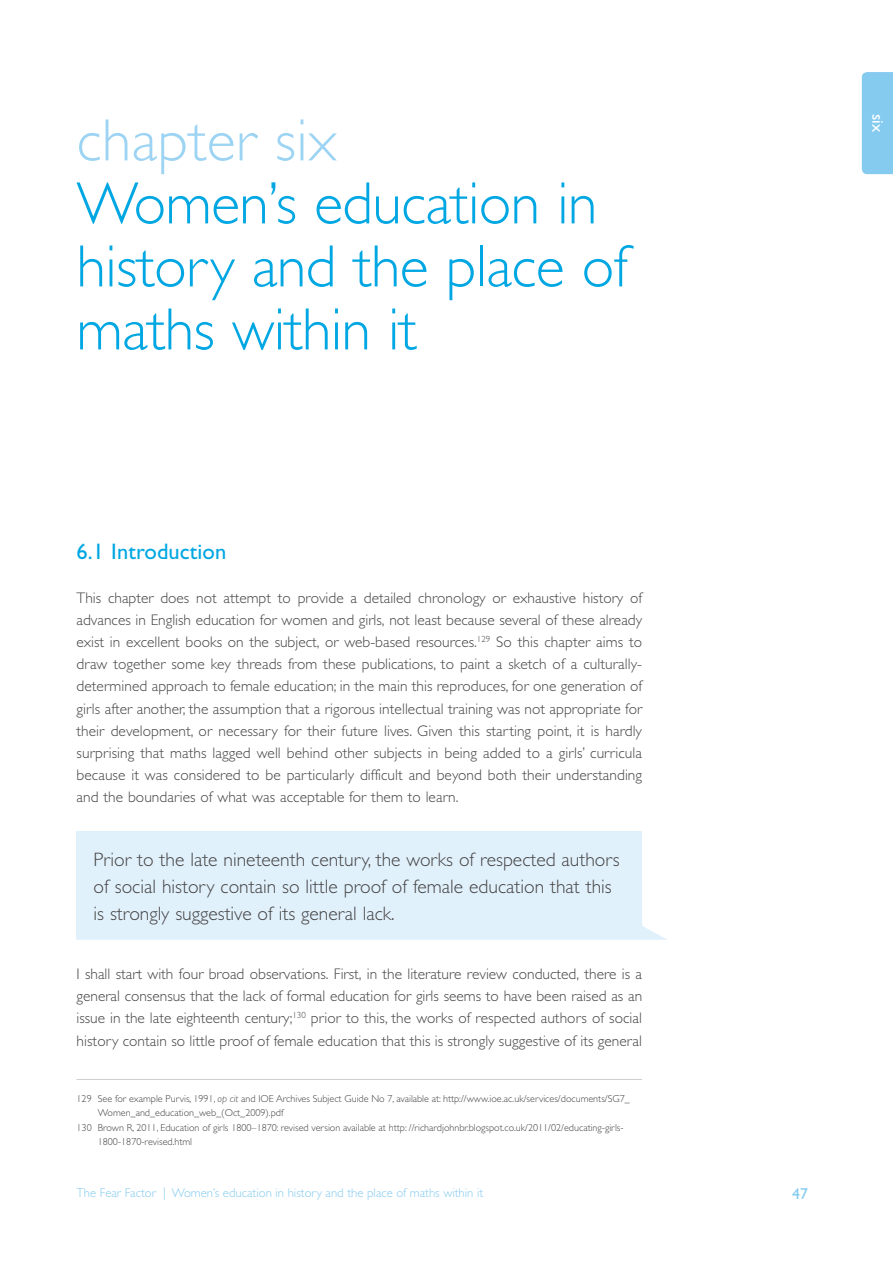
<style>
.page{position:relative;width:893px;height:1263px;background:#fff}
.page>*{position:absolute;margin:0;border:0;box-sizing:border-box;transform-origin:0 0}
.t1{font:300 60px/63px "Gill Sans Std";letter-spacing:-.01em;color:#00a7e2}
.t2{font:300 60px "Gill Sans Std";letter-spacing:.005em;color:#9dd4f3}
.t3{font:22.5px "Gill Sans Std";letter-spacing:.005em;color:#00a7e2}
.t4{font:300 19.5px/27px "Gill Sans Std";color:#454444}
.t5{font:16.5px "Gill Sans Std";color:#fff}
.t6{font:15.75px "Gill Sans Std";color:#85cbf0}
.t7{font:300 15.3px/22px "Gill Sans Std";letter-spacing:.005em;color:#454444;text-align:justify}
.t8{font:300 12.75px "Gill Sans Std";color:#85cbf0}
.t9{font:300 10.2px "Gill Sans Std";color:#454444}
.s1{font-style:italic}
</style>
<div class="page">
<div style="left:862px;top:72px;width:31px;height:102px;background:#85cbf0"></div>
<hr style="left:77px;top:1079px;width:565px;height:1px;background:#d0d0d0">
<svg style="left:77px;top:926px;width:590px;height:14px"></svg>
<div style="left:77px;top:831px;width:565px;height:107px;background:#e1f1fc"></div>
<h1 class="t2" style="left:77px;top:107px;width:262px">chapter six</h1>
<h1 class="t1" style="left:77px;top:172px;width:553px">Women’s education in history and the place of maths within it</h1>
<p class="t5" style="left:887px;top:114px;width:19px;rotate:90deg">six</p>
<h2 class="t3" style="left:77px;top:538px;width:151px">6.1 Introduction</h2>
<p class="t7" style="left:77px;top:587px;width:567px">This chapter does not attempt to provide a detailed chronology or exhaustive history of advances in English education for women and girls, not least because several of these already exist in excellent books on the subject, or web-based resources.<sup>129</sup> So this chapter aims to draw together some key threads from these publications, to paint a sketch of a culturally&shy;determined approach to female education; in the main this reproduces, for one generation of girls after another, the assumption that a rigorous intellectual training was not appropriate for their development, or necessary for their future lives. Given this starting point, it is hardly surprising that maths lagged well behind other subjects in being added to a girls’ curricula because it was considered to be particularly difficult and beyond both their understanding and the boundaries of what was acceptable for them to learn.</p>
<p class="t4" style="left:94px;top:846px;width:528px">Prior to the late nineteenth century, the works of respected authors of social history contain so little proof of female education that this is strongly suggestive of its general lack.</p>
<p class="t7" style="left:77px;top:963px;width:567px">I shall start with four broad observations. First, in the literature review conducted, there is a general consensus that the lack of formal education for girls seems to have been raised as an issue in the late eighteenth century;<sup>130</sup> prior to this, the works of respected authors of social history contain so little proof of female education that this is strongly suggestive of its general</p>
<p class="t9" style="left:77px;top:1093px;width:555px">129 See for example Purvis, 1991, <span class="s1">op cit</span> and IOE Archives Subject Guide No 7, available at: http://www.ioe.ac.uk/services/documents/SG7_</p>
<p class="t9" style="left:98px;top:1107px;width:187px">Women_and_education_web_(Oct_2009).pdf</p>
<p class="t9" style="left:77px;top:1121px;width:549px">130 Brown R, 2011, Education of girls 1800–1870: revised version available at http: //richardjohnbr.blogspot.co.uk/2011/02/educating-girls-</p>
<p class="t9" style="left:98px;top:1136px;width:96px">1800-1870-revised.html</p>
<p class="t8" style="left:77px;top:1186px;width:408px">The Fear Factor | Women’s education in history and the place of maths within it</p>
<p class="t6" style="left:792px;top:1185px;width:17px">47</p>
</div>
